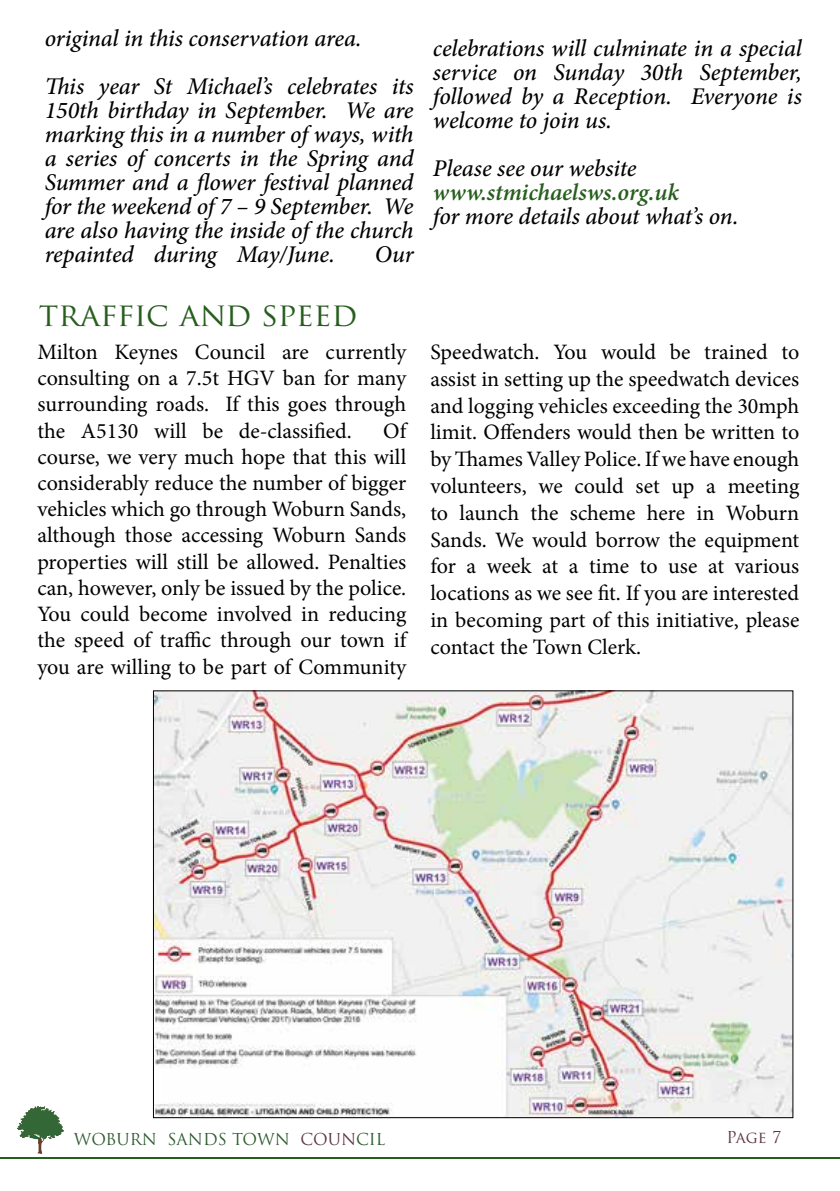
<style>
.page{position:relative;width:840px;height:1191px;background:#fff}
.page>*{position:absolute;margin:0;border:0;box-sizing:border-box;transform-origin:0 0}
.t1{font:32px "Trajan Pro";color:#275e1e}
.t2{font:italic 500 24px/24px "Minion Pro";letter-spacing:-.01em;color:#000;text-align:justify}
.t3{font:italic 600 24px "Minion Pro";letter-spacing:-.005em;color:#275e1e}
.t4{font:22px/26.2px "Minion Pro";color:#000;text-align:justify}
.t5{font:16px "Trajan Pro";color:#2c5a2e}
.t6{font:16px "Trajan Pro";color:#5d353f}
.s1{color:#5d353f}
.s2{font-family:"Times New Roman";font-weight:700;color:#fff}
</style>
<div class="page">
<svg style="left:17px;top:1106px;width:47px;height:47px"></svg>
<img style="left:155px;top:692px;width:635px;height:424px">
<hr style="left:0;top:1157px;width:839px;height:2px;background:#275e1e">
<p class="t2" style="left:45px;top:14px;width:370px;line-height:48px">original in this conservation area.<br>This year St Michael’s celebrates its</p>
<p class="t2" style="left:45px;top:98px;width:370px">150th birthday in September. We are marking this in a number of ways, with a series of concerts in the Spring and Summer and a flower festival planned for the weekend of 7 – 9 September. We are also having the inside of the church repainted during May/June.</p>
<p class="t2" style="left:375px;top:242px;width:40px">Our</p>
<h1 class="t1" style="left:39px;top:294px;width:320px">traffic and speed</h1>
<p class="t4" style="left:37px;top:339px;width:370px">Milton Keynes Council are currently consulting on a 7.5t HGV ban for many surrounding roads. If this goes through the A5130 will be de-classified.</p>
<p class="t4" style="left:37px;top:417px;width:370px;text-indent:346px">Of course, we very much hope that this will considerably reduce the number of bigger vehicles which go through Woburn Sands, although those accessing Woburn Sands properties will still be allowed. Penalties can, however, only be issued by the police.<br>You could become involved in reducing the speed of traffic through our town if you are willing to be part of Community</p>
<p class="t2" style="left:433px;top:36px;width:370px">celebrations will culminate in a special service on Sunday 30th September, followed by a Reception. Everyone is welcome to join us.</p>
<p class="t2" style="left:433px;top:156px;width:205px">Please see our website</p>
<p class="t3" style="left:433px;top:175px;width:247px">www.stmichaelsws.org.uk</p>
<p class="t2" style="left:433px;top:204px;width:307px">for more details about what’s on.</p>
<p class="t4" style="left:430px;top:339px;width:370px;line-height:26.8px">Speedwatch. You would be trained to assist in setting up the speedwatch devices and logging vehicles exceeding the 30mph limit. Offenders would then be written to by Thames Valley Police. If we have enough volunteers, we could set up a meeting to launch the scheme here in Woburn Sands. We would borrow the equipment for a week at a time to use at various locations as we see fit. If you are interested in becoming part of this initiative, please contact the Town Clerk.</p>
<p class="t5" style="left:74px;top:1128px;width:313px">WOBURN SANDS TOWN <span class="s1">COUN</span>CIL</p>
<p class="t6" style="left:726px;top:1127px;width:68px">Page 7 <span class="s2">2</span></p>
</div>
